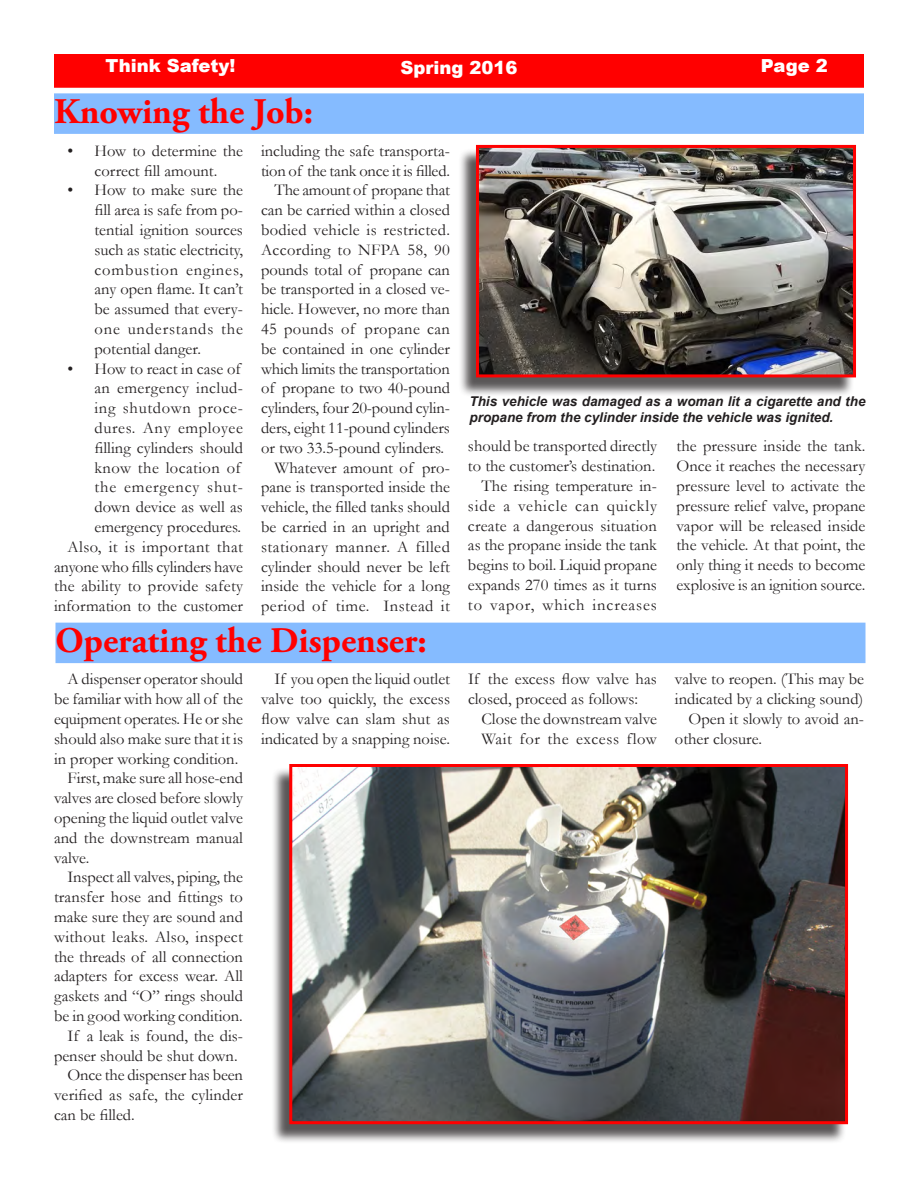
<style>
.page{position:relative;width:918px;height:1188px;background:#fff}
.page>*{position:absolute;margin:0;border:0;box-sizing:border-box;transform-origin:0 0}
.Headline{font:700 36px "Adobe Garamond Pro";color:#f00}
.t1{font:900 18px "Arial";color:#fff}
.Body_Text{font:16.5px/19.8px "Garamond";color:#231f20;text-align:justify}
.Body_Text-2{font:16.5px/19.8px "Garamond";letter-spacing:.025em;color:#231f20}
.Body_Text-3{font:16.5px "Garamond";letter-spacing:.035em;color:#231f20}
.t2{font:italic 700 13.5px/16.2px "Arial";color:#231f20}
</style>
<div class="page">
<div style="left:56px;top:56px;width:806px;height:30px;background:#f00"></div>
<div style="left:54px;top:54px;width:810px;height:34px;border:3px solid #f00"></div>
<div style="left:55px;top:94px;width:808px;height:39px;background:#85bbff"></div>
<div style="left:54px;top:93px;width:810px;height:41px;border:2px solid #85bbff"></div>
<div style="left:56px;top:623px;width:809px;height:39px;background:#85bbff"></div>
<div style="left:56px;top:623px;width:810px;height:40px;border:2px solid #85bbff"></div>
<div style="left:271px;top:767px;width:576px;height:377px;background:#231f20;opacity:.75"></div>
<img style="left:293px;top:768px;width:551px;height:352px">
<div style="left:289px;top:764px;width:559px;height:360px;border:3px solid #f00"></div>
<div style="left:458px;top:148px;width:397px;height:249px;background:#231f20;opacity:.75"></div>
<img style="left:480px;top:149px;width:372px;height:224px">
<div style="left:476px;top:145px;width:380px;height:232px;border:3px solid #f00"></div>
<p class="t1" style="left:105px;top:53px;width:132px">Think Safety!</p>
<p class="t1" style="left:400px;top:54px;width:119px">Spring 2016</p>
<p class="t1" style="left:761px;top:53px;width:68px">Page 2</p>
<p class="Headline" style="left:54px;top:90px;width:261px">Knowing the Job:</p>
<p class="Body_Text" style="left:68px;top:140px;width:177px;text-align:center">• How to determine the correct fill amount.</p>
<p class="Body_Text" style="left:94px;top:180px;width:150px;text-indent:-27px">• How to make sure the fill area is safe from po&shy;tential ignition sources such as static electricity, combustion engines, any open flame. It can’t be assumed that every&shy;one understands the potential danger.</p>
<p class="Body_Text-2" style="left:94px;top:358px;width:150px;text-indent:-27px">• How to react in case of an emergency includ&shy;ing shutdown proce&shy;dures. Any employee filling cylinders should know the location of the emergency shut&shy;down device as well as emergency procedures.</p>
<p class="Body_Text" style="left:54px;top:536px;width:191px;text-indent:13px">Also, it is important that anyone who fills cylinders have the ability to provide safety information to the customer</p>
<p class="Body_Text" style="left:261px;top:140px;width:191px">including the safe transporta&shy;tion of the tank once it is filled.</p>
<p class="Body_Text" style="left:261px;top:180px;width:191px;text-indent:13px">The amount of propane that can be carried within a closed bodied vehicle is restricted.<br>According to NFPA 58, 90 pounds total of propane can be transported in a closed ve&shy;hicle. However, no more than 45 pounds of propane can be contained in one cylinder which limits the transportation of propane to two 40-pound cylinders, four 20-pound cylin&shy;ders, eight 11-pound cylinders or two 33.5-pound cylinders.</p>
<p class="Body_Text" style="left:261px;top:457px;width:191px;text-indent:13px">Whatever amount of pro&shy;pane is transported inside the vehicle, the filled tanks should be carried in an upright and stationary manner. A filled cylinder should never be left inside the vehicle for a long period of time. Instead it</p>
<p class="t2" style="left:470px;top:394px;width:398px">This vehicle was damaged as a woman lit a cigarette and the propane from the cylinder inside the vehicle was ignited.</p>
<p class="Body_Text" style="left:468px;top:436px;width:191px">should be transported directly to the customer’s destination.</p>
<p class="Body_Text" style="left:468px;top:476px;width:191px;text-indent:13px">The rising temperature in&shy;side a vehicle can quickly create a dangerous situation as the propane inside the tank begins to boil. Liquid propane expands 270 times as it turns to vapor, which increases</p>
<p class="Body_Text" style="left:676px;top:436px;width:191px">the pressure inside the tank.<br>Once it reaches the necessary pressure level to activate the pressure relief valve, propane vapor will be released inside the vehicle. At that point, the only thing it needs to become explosive is an ignition source.</p>
<p class="Headline" style="left:56px;top:620px;width:373px">Operating the Dispenser:</p>
<p class="Body_Text" style="left:54px;top:669px;width:191px;text-indent:13px">A dispenser operator should be familiar with how all of the equipment operates. He or she should also make sure that it is in proper working condition.</p>
<p class="Body_Text" style="left:54px;top:768px;width:191px;text-indent:13px">First, make sure all hose-end valves are closed before slowly opening the liquid outlet valve and the downstream manual valve.</p>
<p class="Body_Text" style="left:54px;top:867px;width:191px;text-indent:13px">Inspect all valves, piping, the transfer hose and fittings to make sure they are sound and without leaks. Also, inspect the threads of all connection adapters for excess wear. All gaskets and “O” rings should be in good working condition.</p>
<p class="Body_Text" style="left:54px;top:1026px;width:191px;text-indent:13px">If a leak is found, the dis&shy;penser should be shut down.</p>
<p class="Body_Text" style="left:54px;top:1065px;width:191px;text-indent:13px">Once the dispenser has been verified as safe, the cylinder can be filled.</p>
<p class="Body_Text" style="left:261px;top:669px;width:191px;text-indent:13px">If you open the liquid outlet valve too quickly, the excess flow valve can slam shut as indicated by a snapping noise.</p>
<p class="Body_Text" style="left:468px;top:669px;width:190px">If the excess flow valve has closed, proceed as follows:</p>
<p class="Body_Text" style="left:481px;top:709px;width:177px">Close the downstream valve</p>
<p class="Body_Text-3" style="left:481px;top:729px;width:177px">Wait for the excess flow</p>
<p class="Body_Text" style="left:675px;top:669px;width:190px">valve to reopen. (This may be indicated by a clicking sound)</p>
<p class="Body_Text" style="left:675px;top:709px;width:191px;text-indent:13px">Open it slowly to avoid an&shy;other closure.</p>
</div>
